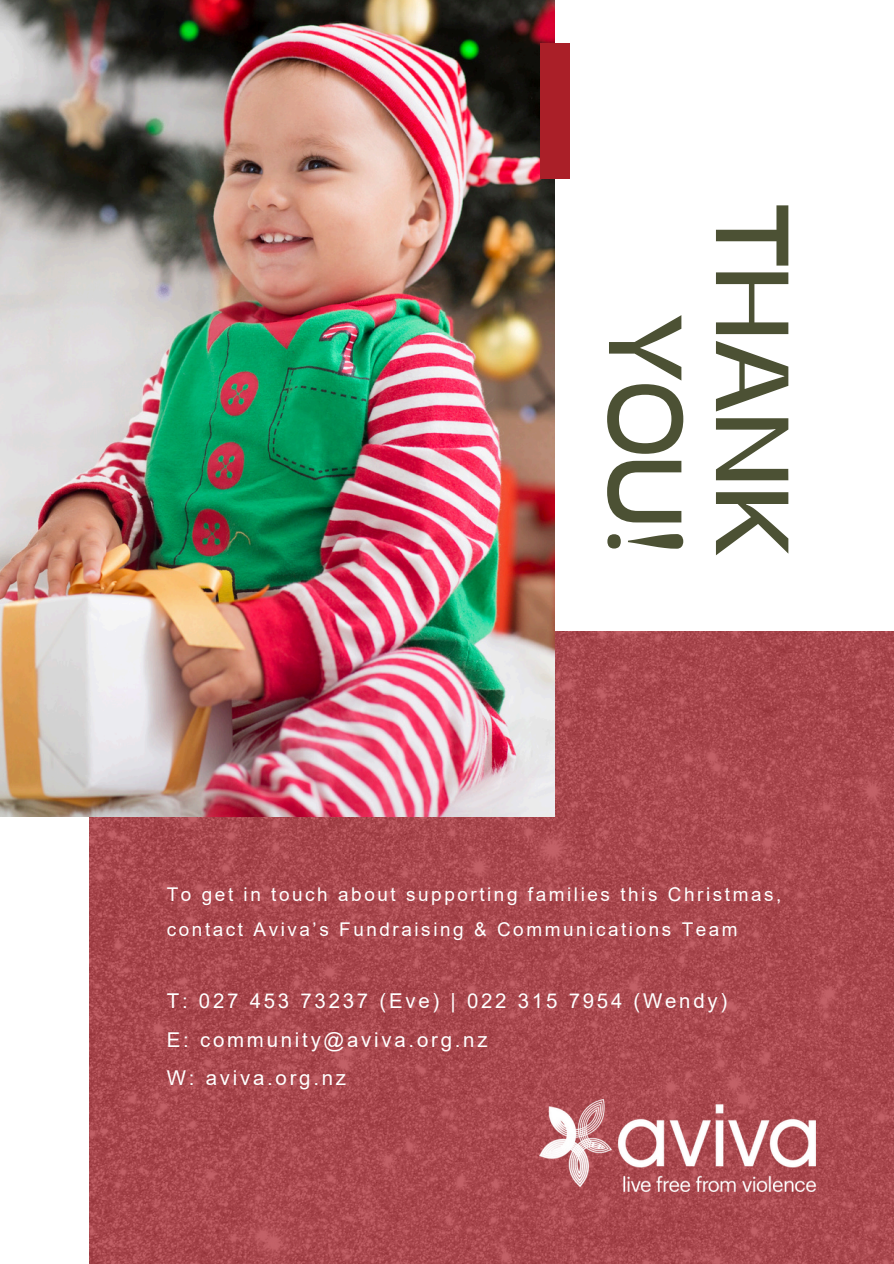
<style>
.page{position:relative;width:894px;height:1264px;background:#fff}
.page>*{position:absolute;margin:0;border:0;box-sizing:border-box;transform-origin:0 0}
.t1{font:103.5px/106.8px "Stinger Fit";color:#4c5134;text-align:right}
.t2{font:20.4px "Arial";letter-spacing:.135em;color:#fff}
.t3{font:18.9px/34.8px "Arial";letter-spacing:.135em;color:#fff}
</style>
<div class="page">
<img style="left:89px;top:631px;width:804px;height:632px">
<img style="left:0;top:0;width:554px;height:816px">
<div style="left:539px;top:43px;width:30px;height:135px;background:#aa1f28"></div>
<img style="left:539px;top:1099px;width:276px;height:92px">
<p class="t1" style="left:809px;top:204px;width:353px;rotate:90deg">THANK<br>YOU!</p>
<p class="t3" style="left:167px;top:877px;width:616px">To get in touch about supporting families this Christmas, contact Aviva’s Fundraising &amp; Communications Team</p>
<p class="t2" style="left:167px;top:989px;width:562px">T: 027 453 73237 (Eve) | 022 315 7954 (Wendy)</p>
<p class="t2" style="left:167px;top:1028px;width:322px">E: community@aviva.org.nz</p>
<p class="t2" style="left:167px;top:1066px;width:181px">W: aviva.org.nz</p>
</div>
